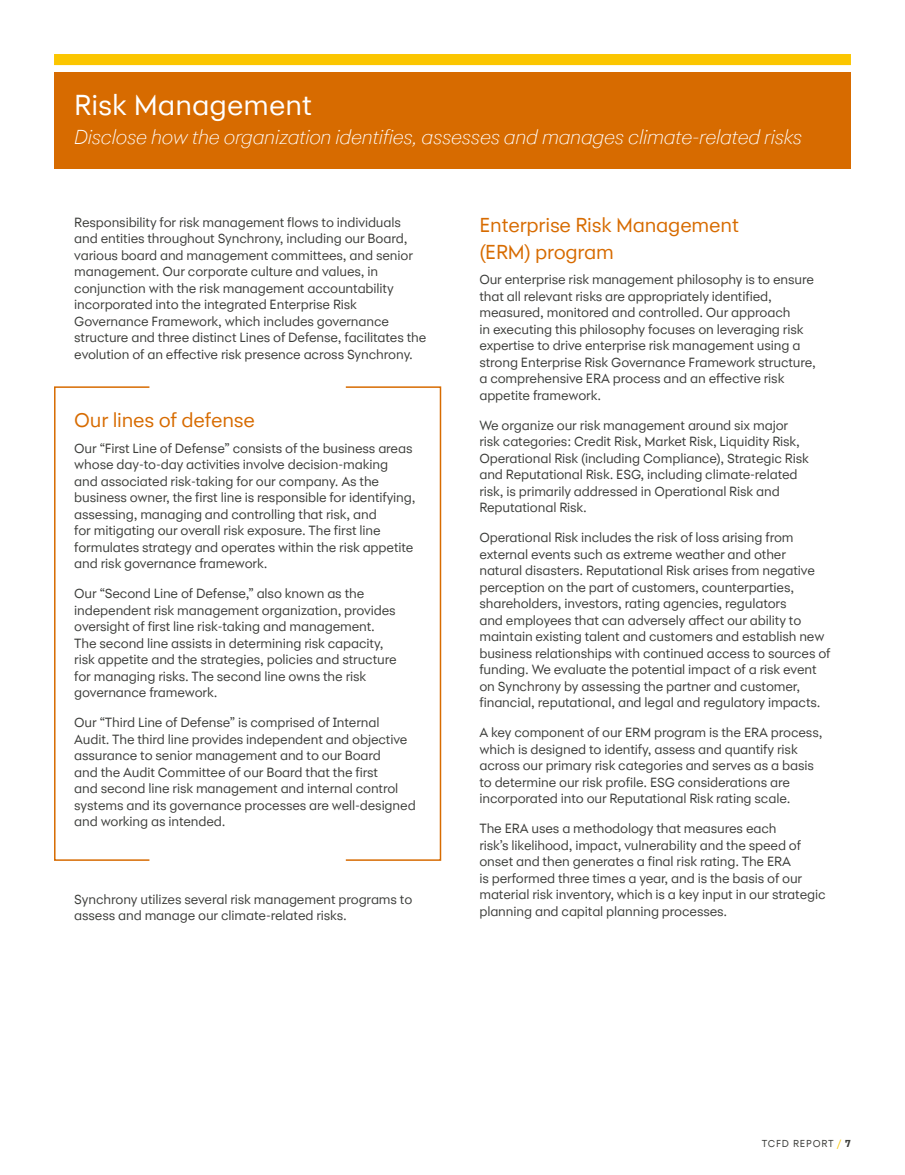
<style>
.page{position:relative;width:905px;height:1175px;background:#fff}
.page>*{position:absolute;margin:0;border:0;box-sizing:border-box;transform-origin:0 0}
.t1{font:30px "Synchrony Sans";color:#fff}
.t2{font:italic 100 21px "Synchrony Sans";letter-spacing:-.01em;color:#fff}
.t3{font:21px/27px "Synchrony Sans";letter-spacing:-.01em;color:#d76b00}
.t4{font:13.8px/16.5px "Synchrony Sans";letter-spacing:-.01em;color:#3b3c39}
.t5{font:10.5px "Synchrony Sans";letter-spacing:.075em;color:#3b3c39}
.s1{color:#fbc600}
.s2{font-weight:700}
</style>
<div class="page">
<div style="left:54px;top:72px;width:796px;height:96px;background:#d76b00"></div>
<div style="left:54px;top:54px;width:796px;height:11px;background:#fbc600"></div>
<div style="left:345px;top:386px;width:96px;height:474px;border:2px solid #d76b00"></div>
<div style="left:54px;top:386px;width:96px;height:474px;border:2px solid #d76b00"></div>
<h1 class="t1" style="left:74px;top:88px;width:239px">Risk Management</h1>
<h2 class="t2" style="left:74px;top:125px;width:729px">Disclose how the organization identifies, assesses and manages climate-related risks</h2>
<p class="t4" style="left:74px;top:213px;width:353px">Responsibility for risk management flows to individuals and entities throughout Synchrony, including our Board, various board and management committees, and senior management. Our corporate culture and values, in conjunction with the risk management accountability incorporated into the integrated Enterprise Risk Governance Framework, which includes governance structure and three distinct Lines of Defense, facilitates the evolution of an effective risk presence across Synchrony.</p>
<h2 class="t3" style="left:74px;top:406px;width:182px">Our lines of defense</h2>
<p class="t4" style="left:74px;top:439px;width:343px">Our “First Line of Defense” consists of the business areas whose day-to-day activities involve decision-making<br>and associated risk-taking for our company. As the business owner, the first line is responsible for identifying, assessing, managing and controlling that risk, and<br>for mitigating our overall risk exposure. The first line formulates strategy and operates within the risk appetite and risk governance framework.</p>
<p class="t4" style="left:74px;top:585px;width:324px">Our “Second Line of Defense,” also known as the independent risk management organization, provides oversight of first line risk-taking and management.<br>The second line assists in determining risk capacity, risk appetite and the strategies, policies and structure for managing risks. The second line owns the risk governance framework.</p>
<p class="t4" style="left:74px;top:714px;width:343px">Our “Third Line of Defense” is comprised of Internal Audit. The third line provides independent and objective assurance to senior management and to our Board<br>and the Audit Committee of our Board that the first<br>and second line risk management and internal control systems and its governance processes are well-designed and working as intended.</p>
<p class="t4" style="left:74px;top:890px;width:339px">Synchrony utilizes several risk management programs to assess and manage our climate-related risks.</p>
<h2 class="t3" style="left:479px;top:211px;width:261px">Enterprise Risk Management (ERM) program</h2>
<p class="t4" style="left:479px;top:271px;width:338px">Our enterprise risk management philosophy is to ensure that all relevant risks are appropriately identified, measured, monitored and controlled. Our approach<br>in executing this philosophy focuses on leveraging risk expertise to drive enterprise risk management using a strong Enterprise Risk Governance Framework structure, a comprehensive ERA process and an effective risk appetite framework.</p>
<p class="t4" style="left:479px;top:417px;width:331px">We organize our risk management around six major risk categories: Credit Risk, Market Risk, Liquidity Risk, Operational Risk (including Compliance), Strategic Risk and Reputational Risk. ESG, including climate-related risk, is primarily addressed in Operational Risk and Reputational Risk.</p>
<p class="t4" style="left:479px;top:529px;width:352px">Operational Risk includes the risk of loss arising from external events such as extreme weather and other natural disasters. Reputational Risk arises from negative perception on the part of customers, counterparties, shareholders, investors, rating agencies, regulators<br>and employees that can adversely affect our ability to maintain existing talent and customers and establish new business relationships with continued access to sources of funding. We evaluate the potential impact of a risk event on Synchrony by assessing the partner and customer, financial, reputational, and legal and regulatory impacts.</p>
<p class="t4" style="left:479px;top:724px;width:344px">A key component of our ERM program is the ERA process, which is designed to identify, assess and quantify risk across our primary risk categories and serves as a basis to determine our risk profile. ESG considerations are incorporated into our Reputational Risk rating scale.</p>
<p class="t4" style="left:479px;top:820px;width:348px">The ERA uses a methodology that measures each<br>risk’s likelihood, impact, vulnerability and the speed of onset and then generates a final risk rating. The ERA<br>is performed three times a year, and is the basis of our material risk inventory, which is a key input in our strategic planning and capital planning processes.</p>
<p class="t5" style="left:761px;top:1137px;width:91px">TCFD REPORT <span class="s1">/</span> <span class="s2">7</span></p>
</div>
